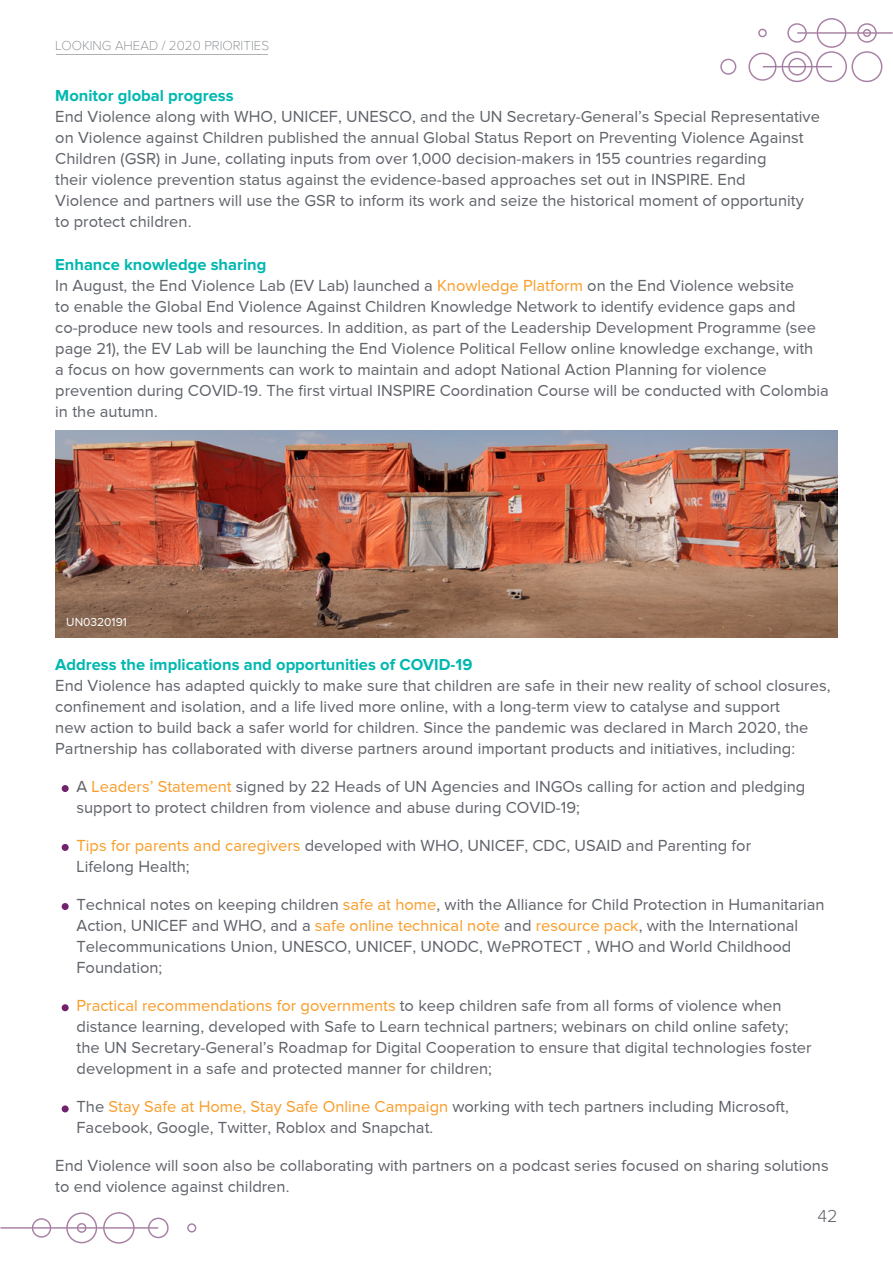
<style>
.page{position:relative;width:893px;height:1263px;background:#fff}
.page>*{position:absolute;margin:0;border:0;box-sizing:border-box;transform-origin:0 0}
.t1{font:300 18px "Proxima Nova";color:#5f636a}
.t2{font:16.5px/21px "Proxima Nova";color:#5f636a}
.t3{font:700 16.5px "Proxima Nova";color:#00b8b0}
.t4{font:100 13.5px "Proxima Nova T";color:#5f646a}
.t5{font:12px "Proxima Nova";color:#fff}
.s1{font-weight:700;color:#00b8b0}
.s2{color:#f99d2a}
</style>
<div class="page">
<svg style="left:187px;top:1223px;width:9px;height:9px"></svg>
<svg style="left:0;top:1212px;width:169px;height:32px"></svg>
<svg style="left:720px;top:59px;width:16px;height:16px"></svg>
<svg style="left:748px;top:18px;width:145px;height:64px"></svg>
<div style="left:62px;top:785px;width:7px;height:7px;background:#72226d;border-radius:50%"></div>
<div style="left:62px;top:844px;width:7px;height:7px;background:#72226d;border-radius:50%"></div>
<div style="left:62px;top:903px;width:7px;height:7px;background:#72226d;border-radius:50%"></div>
<div style="left:62px;top:1004px;width:7px;height:7px;background:#72226d;border-radius:50%"></div>
<div style="left:62px;top:1105px;width:7px;height:7px;background:#72226d;border-radius:50%"></div>
<img style="left:55px;top:431px;width:783px;height:207px">
<hr style="left:56px;top:54px;width:212px;height:1px;background:#5f636a">
<p class="t4" style="left:55px;top:38px;width:215px">LOOKING AHEAD / 2020 PRIORITIES</p>
<p class="t3" style="left:55px;top:88px;width:180px">Monitor global progress</p>
<p class="t2" style="left:55px;top:106px;width:766px">End Violence along with WHO, UNICEF, UNESCO, and the UN Secretary-General s’ Special Representative on Violence against Children published the annual Global Status Report on Preventing Violence Against Children (GSR) in June, collating inputs from over 1,000 decision-makers in 155 countries regarding<br>their violence prevention status against the evidence-based approaches set out in INSPIRE. End<br>Violence and partners will use the GSR to inform its work and seize the historical moment of opportunity to protect children.</p>
<p class="t2" style="left:55px;top:253px;width:775px"><span class="s1">Enhance knowledge sharing<br></span>In August, the End Violence Lab (EV Lab) launched a <span class="s2">Knowledge Platform</span> on the End Violence website<br>to enable the Global End Violence Against Children Knowledge Network to identify evidence gaps and co-produce new tools and resources In. addition, as part of the Leadership Development Programme (see page 21 ,) the EV Lab will be launching the End Violence Political Fellow online knowledge exchange, with<br>a focus on how governments can work to maintain and adopt National Action Planning for violence prevention during COVID-19. The first virtual INSPIRE Coordination Course will be conducted with Colombia in the autumn.</p>
<p class="t5" style="left:66px;top:615px;width:62px">UN0320191</p>
<p class="t3" style="left:55px;top:657px;width:419px">Address the implications and opportunities of COVID-19</p>
<p class="t2" style="left:55px;top:675px;width:777px">End Violence has adapted quickly to make sure that children are safe in their new reality of school closures, confinement and isolation, and a life lived more online, with a long-term view to catalyse and support<br>new action to build back a safer world for children. Since the pandemic was declared in March 2020, the Partnership has collaborated with diverse partners around important products and initiatives, including:</p>
<p class="t2" style="left:77px;top:776px;width:730px">A <span class="s2">Leaders’ Statement</span> signed by 22 Heads of UN Agencies and INGOs calling for action and pledging support to protect children from violence and abuse during COVID-19;</p>
<p class="t2" style="left:77px;top:835px;width:676px"><span class="s2">Tips for parents and caregivers</span> developed with WHO, UNICEF, CDC, USAID and Parenting for<br>Lifelong Health;</p>
<p class="t2" style="left:77px;top:894px;width:750px">Technical notes on keeping children <span class="s2">safe at home</span>, with the Alliance for Child Protection in Humanitarian Action, UNICEF and WHO, and a <span class="s2">safe online technical note</span> and <span class="s2">resource pack</span>, with the International Telecommunications Union, UNESCO, UNICEF, UNODC, WePROTECT , WHO and World Childhood Foundation;</p>
<p class="t2" style="left:77px;top:995px;width:737px"><span class="s2">Practical recommendations for governments</span> to keep children safe from all forms of violence when distance learning, developed with Safe to Learn technical partners; webinars on child online safety; the UN Secretary-General s’ Roadmap for Digital Cooperation to ensure that digital technologies foster development in a safe and protected manner for children;</p>
<p class="t2" style="left:77px;top:1096px;width:714px">The <span class="s2">Stay Safe at Home, Stay Safe Online Campaign</span> working with tech partners including Microsoft,<br>Facebook, Google, Twitter, Roblox and Snapchat.</p>
<p class="t2" style="left:55px;top:1155px;width:775px">End Violence will soon also be collaborating with partners on a podcast series focused on sharing solutions to end violence against children.</p>
<p class="t1" style="left:817px;top:1208px;width:22px">42</p>
</div>
